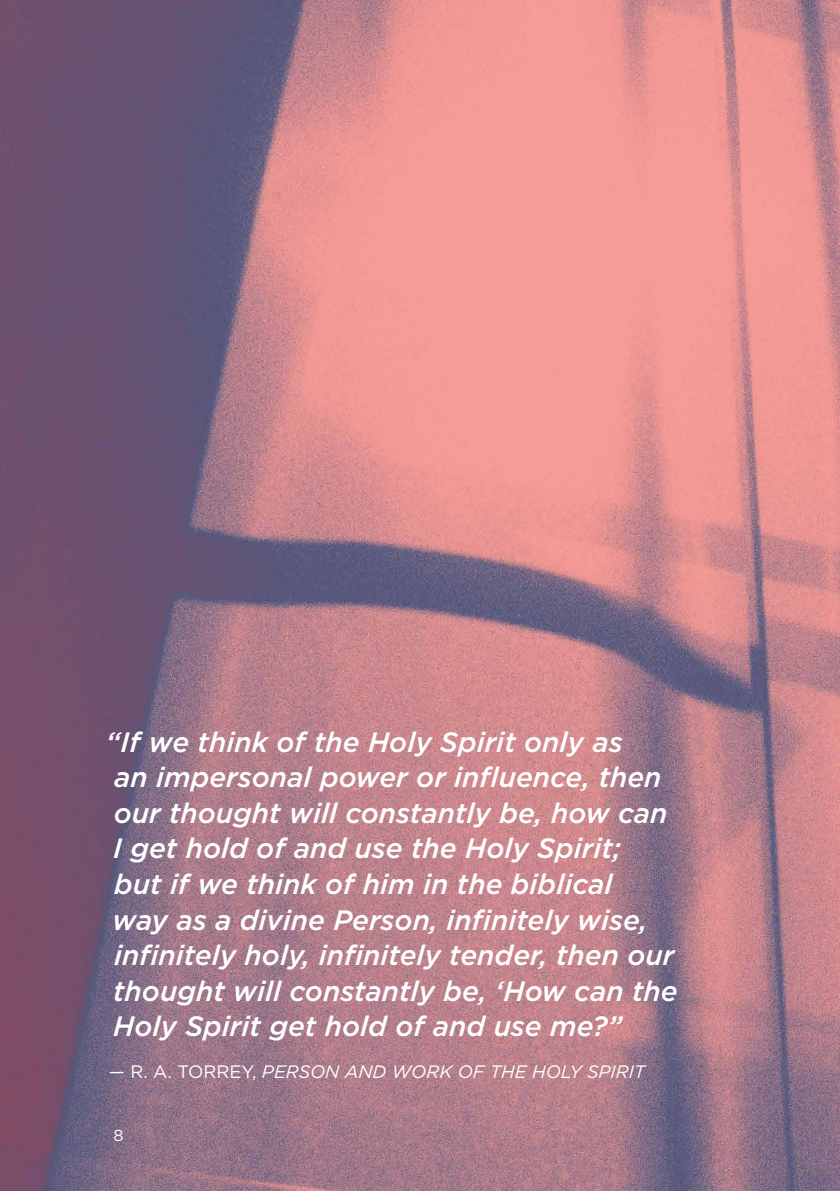
<style>
.page{position:relative;width:840px;height:1191px;background:#fff}
.page>*{position:absolute;margin:0;border:0;box-sizing:border-box;transform-origin:0 0}
.t1{font:italic 500 28px/35.6px "Gotham";color:#fff}
.t2{font:italic 18px "Gotham";color:#fff}
.t3{font:16px "Gotham";color:#fff}
.s1{font-style:normal}
</style>
<div class="page">
<img style="left:0;top:0;width:839px;height:1191px">
<p class="t1" style="left:106px;top:723px;width:573px">“If we think of the Holy Spirit only as<br>an impersonal power or influence, then our thought will constantly be, how can<br>I get hold of and use the Holy Spirit;<br>but if we think of him in the biblical<br>way as a divine Person, infinitely wise, infinitely holy, infinitely tender, then our thought will constantly be, ‘How can the Holy Spirit get hold of and use me?”</p>
<p class="t2" style="left:109px;top:1059px;width:537px"><span class="s1">— R. A. TORREY,</span> PERSON AND WORK OF THE HOLY SPIRIT</p>
<p class="t3" style="left:113px;top:1124px;width:12px">8</p>
</div>
